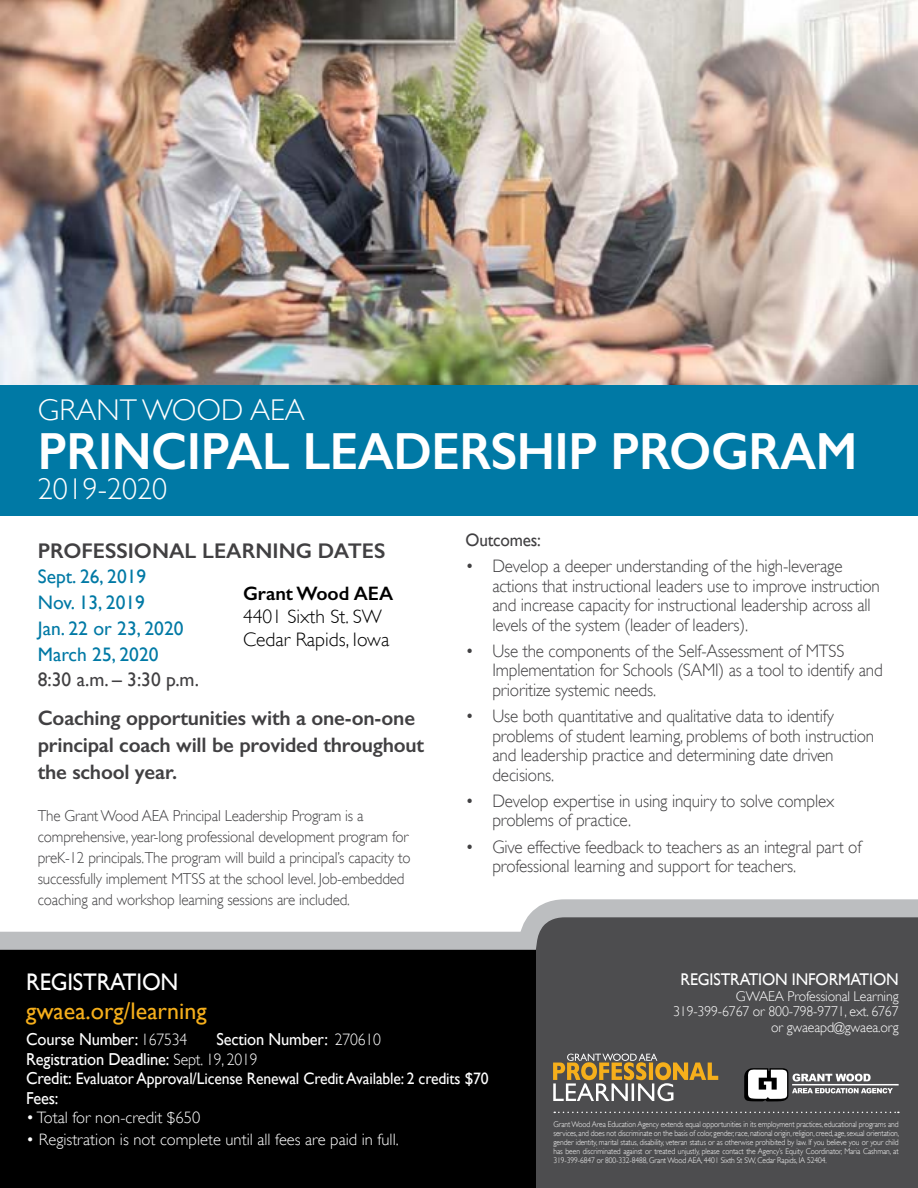
<style>
.page{position:relative;width:918px;height:1188px;background:#fff}
.page>*{position:absolute;margin:0;border:0;box-sizing:border-box;transform-origin:0 0}
.t1{font:600 52.5px "Gill Sans";letter-spacing:-.01em;color:#fff;scale:.95 1}
.t2{font:300 30px "Gill Sans";color:#fff}
.t3{font:24px "Gill Sans";color:#f6af1b}
.paragraph{font:24px "Gill Sans";letter-spacing:-.01em;color:#fff;scale:.95 1}
.t4{font:600 21.3px "Gill Sans";color:#414042}
.t5{font:600 21px/27px "Gill Sans";letter-spacing:-.01em;color:#414042}
.t6{font:19.5px "Gill Sans";color:#0079a5}
.t7{font:300 19.5px "Gill Sans";color:#000}
.t8{font:19.5px "Gill Sans";color:#414042}
.t9{font:600 19.5px "Gill Sans";color:#000}
.t10{font:300 18px/19.5px "Gill Sans";letter-spacing:-.01em;color:#414042;scale:.95 1}
.t11{font:18px "Gill Sans";letter-spacing:-.01em;color:#414042;scale:.95 1}
.paragraph-2{font:17.25px "Gill Sans";letter-spacing:-.01em;color:#fff;scale:.95 1}
.t12{font:16.95px "Gill Sans";letter-spacing:-.01em;color:#fff;scale:.95 1}
.t13{font:300 16.5px "Gill Sans";color:#fff}
.paragraph-3{font:16.5px "Gill Sans";letter-spacing:-.01em;color:#fff;scale:.95 1}
.t14{font:300 15.9px/21px "Gill Sans";letter-spacing:-.01em;color:#414042;scale:.95 1}
.t15{font:300 14.1px "Gill Sans";letter-spacing:-.01em;color:#fff}
.t16{font:300 8.25px/9px "Gill Sans";letter-spacing:-.01em;color:#fff;text-align:justify;scale:.91 1}
.s1{font-weight:300;font-size:16.5px}
.s2{font-size:17.25px}
</style>
<div class="page">
<img style="left:0;top:0;width:918px;height:386px">
<div style="left:0;top:386px;width:918px;height:130px;background:#0079a5"></div>
<svg style="left:0;top:899px;width:918px;height:289px;background:#393a3a"></svg>
<svg style="left:744px;top:1068px;width:149px;height:33px"></svg>
<hr style="left:792px;top:1084px;width:107px;height:2px;background:#fff">
<svg style="left:554px;top:1112px;width:345px;height:1px"></svg>
<svg style="left:553px;top:1054px;width:165px;height:47px;background:#877859"></svg>
<p class="t2" style="left:38px;top:392px;width:269px">GRANT WOOD AEA</p>
<p class="t1" style="left:38px;top:420px;width:864px">PRINCIPAL LEADERSHIP PROGRAM</p>
<p class="t2" style="left:38px;top:472px;width:131px">2019-2020</p>
<p class="t4" style="left:38px;top:538px;width:349px">PROFESSIONAL LEARNING DATES</p>
<p class="t6" style="left:38px;top:565px;width:110px">Sept. 26, 2019</p>
<p class="t6" style="left:38px;top:591px;width:109px">Nov. 13, 2019</p>
<p class="t6" style="left:38px;top:617px;width:147px">Jan. 22 or 23, 2020</p>
<p class="t6" style="left:38px;top:643px;width:122px">March 25, 2020</p>
<p class="t8" style="left:38px;top:668px;width:163px">8:30 a.m. – 3:30 p.m.</p>
<p class="t5" style="left:38px;top:704px;width:388px">Coaching opportunities with a one-on-one principal coach will be provided throughout the school year.</p>
<p class="t14" style="left:38px;top:805px;width:394px">The Grant Wood AEA Principal Leadership Program is a comprehensive, year-long professional development program for preK-12 principals.The program will build a principal’s capacity to successfully implement MTSS at the school level. Job-embedded coaching and workshop learning sessions are included.</p>
<p class="t9" style="left:243px;top:581px;width:152px">Grant Wood AEA</p>
<p class="t7" style="left:243px;top:605px;width:141px">4401 Sixth St. SW</p>
<p class="t7" style="left:243px;top:628px;width:148px">Cedar Rapids, Iowa</p>
<p class="t11" style="left:465px;top:529px;width:81px">Outcomes:</p>
<p class="t10" style="left:492px;top:556px;width:409px;text-indent:-27px">• Develop a deeper understanding of the high-leverage actions that instructional leaders use to improve instruction and increase capacity for instructional leadership across all levels of the system (leader of leaders).</p>
<p class="t10" style="left:492px;top:641px;width:413px;text-indent:-27px">• Use the components of the Self-Assessment of MTSS<br>Implementation for Schools (SAMI) as a tool to identify and prioritize systemic needs.</p>
<p class="t10" style="left:492px;top:706px;width:404px;text-indent:-27px">• Use both quantitative and qualitative data to identify problems of student learning, problems of both instruction and leadership practice and determining date driven decisions.</p>
<p class="t10" style="left:492px;top:791px;width:361px;text-indent:-27px">• Develop expertise in using inquiry to solve complex problems of practice.</p>
<p class="t10" style="left:492px;top:837px;width:390px;text-indent:-27px">• Give effective feedback to teachers as an integral part of professional learning and support for teachers.</p>
<p class="paragraph" style="left:26px;top:968px;width:162px">REGISTRATION</p>
<p class="t3" style="left:26px;top:997px;width:182px">gwaea.org/learning</p>
<p class="paragraph-2" style="left:26px;top:1029px;width:171px">Course Number: <span class="s1">167534</span></p>
<p class="paragraph-2" style="left:217px;top:1029px;width:175px">Section Number: <span class="s1">270610</span></p>
<p class="paragraph-2" style="left:26px;top:1049px;width:245px">Registration Deadline: <span class="s1">Sept. 19, 2019</span></p>
<p class="paragraph-3" style="left:26px;top:1069px;width:488px"><span class="s2">Credit:</span> Evaluator Approval/License Renewal Credit Available: 2 credits $70</p>
<p class="paragraph-2" style="left:26px;top:1088px;width:36px">Fees:</p>
<p class="t13" style="left:26px;top:1108px;width:176px">• Total for non-credit $650</p>
<p class="t13" style="left:26px;top:1130px;width:374px">• Registration is not complete until all fees are paid in full.</p>
<p class="t12" style="left:680px;top:970px;width:231px">REGISTRATION INFORMATION</p>
<p class="t15" style="left:736px;top:988px;width:164px">GWAEA Professional Learning</p>
<p class="t15" style="left:673px;top:1003px;width:227px">319-399-6767 or 800-798-9771, ext. 6767</p>
<p class="t15" style="left:771px;top:1019px;width:129px">or gwaeapd@gwaea.org</p>
<p class="t16" style="left:554px;top:1120px;width:381px">Grant Wood Area Education Agency extends equal opportunities in its employment practices, educational programs and services, and does not discriminate on the basis of color, gender, race, national origin, religion, creed, age, sexual orientation, gender identity, marital status, disability, veteran status or as otherwise prohibited by law. If you believe you or your child has been discriminated against or treated unjustly, please contact the Agency’s Equity Coordinator, Maria Cashman, at 319-399-6847 or 800-332-8488, Grant Wood AEA, 4401 Sixth St SW, Cedar Rapids, IA 52404.</p>
</div>
